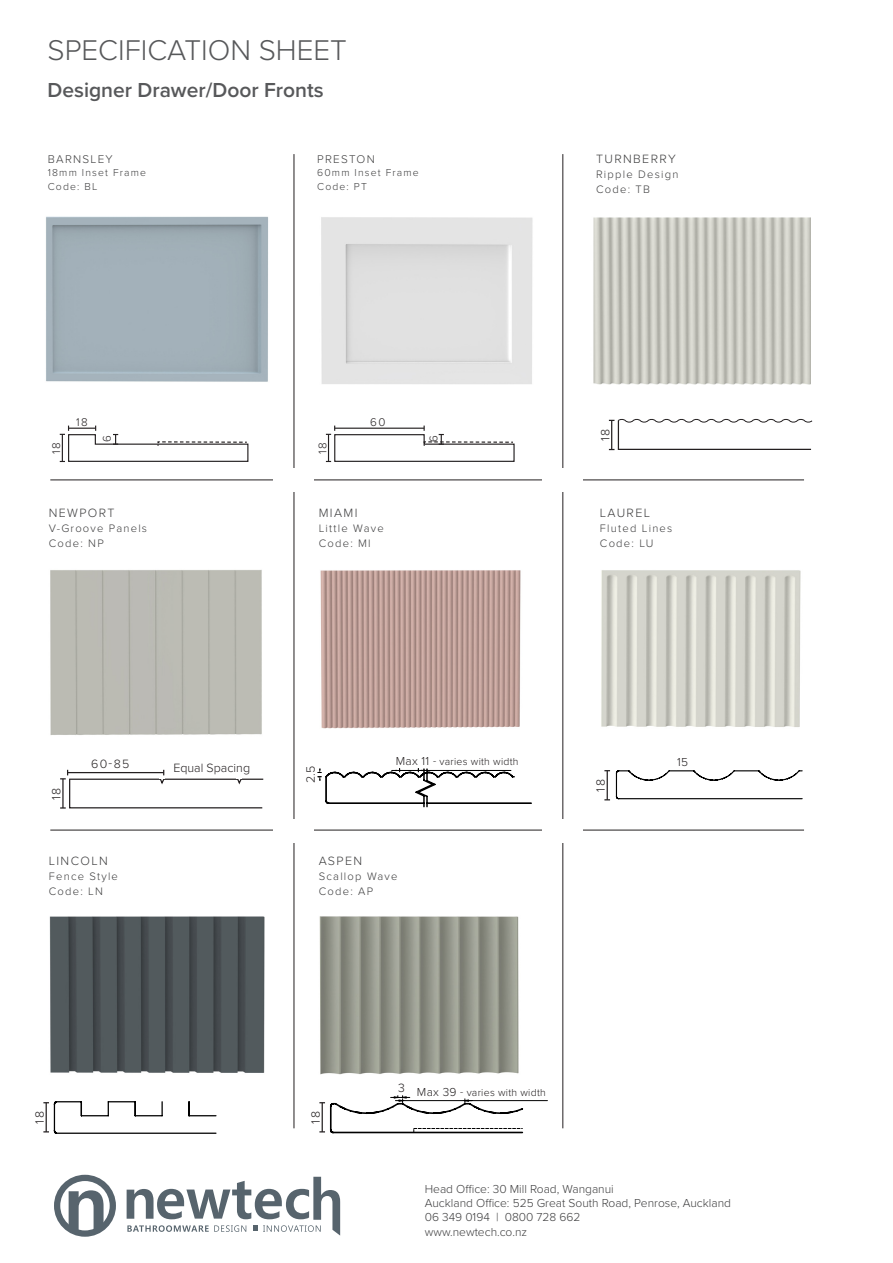
<style>
.page{position:relative;width:893px;height:1263px;background:#fff}
.page>*{position:absolute;margin:0;border:0;box-sizing:border-box;transform-origin:0 0}
.t1{font:300 29.55px "Proxima Nova";color:#57585a}
.t2{font:600 21px "Proxima Nova";color:#57585a}
.t3{font:300 12.45px "Proxima Nova";letter-spacing:.11em;color:#3e3e3f}
.t4{font:300 12.45px "Proxima Nova";color:#231f20}
.t5{font:300 12px "Proxima Nova";color:#3e3e3f}
.t6{font:300 12px "Proxima Nova";color:#231f20}
.t7{font:300 11.55px "Proxima Nova";letter-spacing:.11em;color:#3e3e3f}
.t8{font:300 11.55px "Proxima Nova";letter-spacing:.11em;color:#231f20}
.t9{font:300 11.25px "Proxima Nova";letter-spacing:.11em;color:#3e3e3f}
.t10{font:300 10.5px "Proxima Nova";letter-spacing:.11em;color:#3e3e3f}
.t11{font:300 10.5px "Proxima Nova";letter-spacing:.025em;color:#231f20}
.s1{font-size:12px}
</style>
<div class="page">
<div style="left:54px;top:1175px;width:62px;height:62px;border:6px solid #57646d;border-radius:50%"></div>
<svg style="left:69px;top:1190px;width:35px;height:44px"></svg>
<svg style="left:127px;top:1177px;width:213px;height:58px"></svg>
<svg style="left:60px;top:426px;width:189px;height:36px"></svg>
<svg style="left:609px;top:418px;width:204px;height:33px"></svg>
<svg style="left:326px;top:426px;width:189px;height:36px"></svg>
<svg style="left:60px;top:770px;width:204px;height:39px"></svg>
<hr style="left:50px;top:480px;width:754px;height:1px;background:#231f20">
<hr style="left:294px;top:154px;width:1px;height:974px;background:#231f20">
<div style="left:273px;top:469px;width:41px;height:23px;background:#fff"></div>
<img style="left:46px;top:216px;width:222px;height:166px">
<div style="left:50px;top:570px;width:212px;height:165px;background:#bbbbb4"></div>
<img style="left:321px;top:217px;width:212px;height:167px">
<img style="left:319px;top:916px;width:200px;height:159px">
<img style="left:49px;top:916px;width:215px;height:157px">
<img style="left:320px;top:570px;width:201px;height:159px">
<img style="left:593px;top:217px;width:218px;height:168px">
<hr style="left:563px;top:154px;width:1px;height:974px;background:#231f20">
<div style="left:542px;top:469px;width:41px;height:23px;background:#fff"></div>
<img style="left:601px;top:570px;width:200px;height:157px">
<hr style="left:50px;top:830px;width:754px;height:1px;background:#231f20">
<div style="left:273px;top:819px;width:41px;height:23px;background:#fff"></div>
<div style="left:542px;top:819px;width:41px;height:23px;background:#fff"></div>
<hr style="left:56px;top:1132px;width:160px;height:2px;background:#000">
<svg style="left:188px;top:1102px;width:28px;height:14px"></svg>
<hr style="left:399px;top:1100px;width:148px;height:1px;background:#000">
<svg style="left:43px;top:1101px;width:120px;height:33px"></svg>
<svg style="left:319px;top:1096px;width:206px;height:38px"></svg>
<svg style="left:318px;top:768px;width:214px;height:40px"></svg>
<svg style="left:604px;top:770px;width:199px;height:30px"></svg>
<p class="t1" style="left:47px;top:28px;width:301px">SPECIFICATION SHEET</p>
<p class="t2" style="left:47px;top:74px;width:278px">Designer Drawer/Door Fronts</p>
<p class="t7" style="left:48px;top:150px;width:66px">BARNSLEY</p>
<p class="t10" style="left:48px;top:165px;width:100px">18mm Inset Frame</p>
<p class="t10" style="left:48px;top:179px;width:51px">Code: BL</p>
<p class="t7" style="left:317px;top:150px;width:59px">PRESTON</p>
<p class="t10" style="left:317px;top:165px;width:103px">60mm Inset Frame</p>
<p class="t10" style="left:317px;top:179px;width:51px">Code: PT</p>
<p class="t3" style="left:596px;top:149px;width:81px">TURNBERRY</p>
<p class="t9" style="left:596px;top:166px;width:84px">Ripple Design</p>
<p class="t9" style="left:596px;top:181px;width:55px">Code: TB</p>
<p class="t8" style="left:76px;top:413px;width:13px">18</p>
<p class="t8" style="left:370px;top:413px;width:17px">60</p>
<p class="t8" style="left:48px;top:454px;width:13px;rotate:-90deg">18</p>
<p class="t8" style="left:98px;top:442px;width:8px;rotate:-90deg">6</p>
<p class="t8" style="left:314px;top:454px;width:13px;rotate:-90deg">18</p>
<p class="t8" style="left:425px;top:442px;width:8px;rotate:-90deg">6</p>
<p class="t4" style="left:596px;top:441px;width:14px;rotate:-90deg">18</p>
<p class="t3" style="left:49px;top:503px;width:67px">NEWPORT</p>
<p class="t9" style="left:49px;top:520px;width:100px">V-Groove Panels</p>
<p class="t9" style="left:49px;top:535px;width:56px">Code: NP</p>
<p class="t3" style="left:319px;top:503px;width:40px">MIAMI</p>
<p class="t9" style="left:319px;top:520px;width:67px">Little Wave</p>
<p class="t9" style="left:319px;top:535px;width:54px">Code: MI</p>
<p class="t3" style="left:600px;top:503px;width:52px">LAUREL</p>
<p class="t9" style="left:600px;top:520px;width:74px">Fluted Lines</p>
<p class="t9" style="left:600px;top:535px;width:55px">Code: LU</p>
<p class="t4" style="left:47px;top:800px;width:14px;rotate:-90deg">18</p>
<p class="t4" style="left:91px;top:755px;width:40px">60-85</p>
<p class="t4" style="left:173px;top:759px;width:78px">Equal Spacing</p>
<p class="t3" style="left:49px;top:852px;width:60px">LINCOLN</p>
<p class="t9" style="left:49px;top:868px;width:71px">Fence Style</p>
<p class="t9" style="left:49px;top:883px;width:56px">Code: LN</p>
<p class="t4" style="left:301px;top:783px;width:19px;rotate:-90deg">2.5</p>
<p class="t11" style="left:396px;top:753px;width:124px"><span class="s1">Max 11</span> - varies with width</p>
<p class="t3" style="left:319px;top:852px;width:45px">ASPEN</p>
<p class="t9" style="left:319px;top:868px;width:80px">Scallop Wave</p>
<p class="t9" style="left:319px;top:883px;width:56px">Code: AP</p>
<p class="t4" style="left:591px;top:792px;width:14px;rotate:-90deg">18</p>
<p class="t6" style="left:677px;top:753px;width:12px">15</p>
<p class="t4" style="left:30px;top:1124px;width:14px;rotate:-90deg">18</p>
<p class="t4" style="left:306px;top:1124px;width:14px;rotate:-90deg">18</p>
<p class="t4" style="left:398px;top:1079px;width:8px">3</p>
<p class="t11" style="left:417px;top:1085px;width:130px"><span class="s1">Max 39</span> - varies with width</p>
<p class="t5" style="left:425px;top:1179px;width:190px">Head Office: 30 Mill Road, Wanganui</p>
<p class="t5" style="left:425px;top:1194px;width:308px">Auckland Office: 525 Great South Road, Penrose, Auckland</p>
<p class="t5" style="left:425px;top:1208px;width:157px">06 349 0194 | 0800 728 662</p>
<p class="t5" style="left:425px;top:1223px;width:104px">www.newtech.co.nz</p>
</div>
